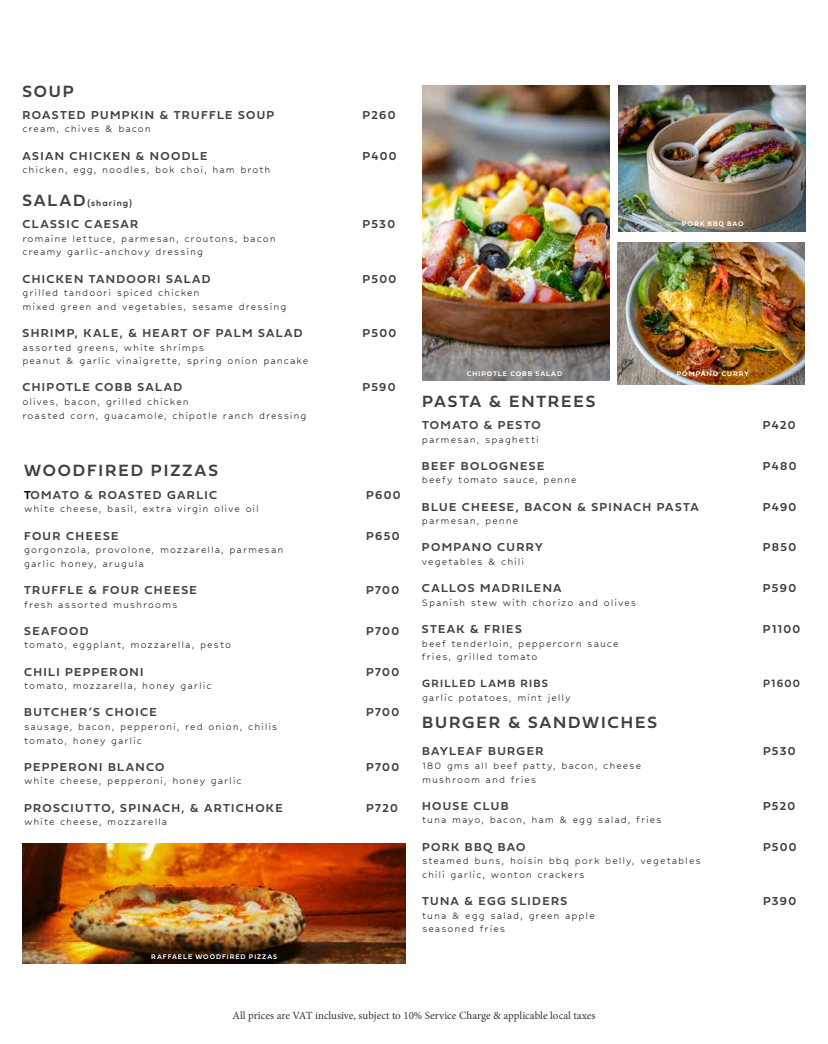
<style>
.page{position:relative;width:828px;height:1044px;background:#fff}
.page>*{position:absolute;margin:0;border:0;box-sizing:border-box;transform-origin:0 0}
.t1{font:17px "Fieldwork Geo Demibold";letter-spacing:.11em;color:#414042}
.t2{font:12px/13.6px "Hubballi";letter-spacing:.08em;color:#292829}
.t3{font:12px "Fieldwork Geo Demibold";letter-spacing:.11em;color:#414042}
.t4{font:11px "Minion Pro";color:#000}
.t5{font:11px "Fieldwork Geo Demibold";letter-spacing:.12em;color:#414042}
.t6{font:9px "Fieldwork Geo Demibold";letter-spacing:.125em;color:#414042}
.t7{font:7px "Fieldwork Geo Demibold";letter-spacing:.13em;color:#fff}
.s1{font-size:17px}
.s2{color:#000}
</style>
<div class="page">
<img style="left:422px;top:85px;width:187px;height:296px">
<img style="left:618px;top:85px;width:188px;height:146px">
<img style="left:618px;top:243px;width:187px;height:141px">
<img style="left:22px;top:843px;width:384px;height:121px">
<h1 class="t1" style="left:22px;top:78px;width:53px">SOUP</h1>
<p class="t3" style="left:22px;top:105px;width:253px">ROASTED PUMPKIN &amp; TRUFFLE SOUP</p>
<p class="t3" style="left:362px;top:105px;width:34px">P260</p>
<p class="t2" style="left:22px;top:121px;width:130px">cream, chives &amp; bacon</p>
<p class="t3" style="left:22px;top:146px;width:186px">ASIAN CHICKEN &amp; NOODLE</p>
<p class="t3" style="left:362px;top:146px;width:36px">P400</p>
<p class="t2" style="left:22px;top:162px;width:250px">chicken, egg, noodles, bok choi, ham broth</p>
<p class="t6" style="left:22px;top:196px;width:111px"><span class="s1">SALAD</span>(sharing)</p>
<p class="t3" style="left:22px;top:215px;width:117px">CLASSIC CAESAR</p>
<p class="t3" style="left:362px;top:215px;width:34px">P530</p>
<p class="t2" style="left:22px;top:231px;width:255px">romaine lettuce, parmesan, croutons, bacon creamy garlic-anchovy dressing</p>
<p class="t3" style="left:22px;top:269px;width:190px">CHICKEN TANDOORI SALAD</p>
<p class="t3" style="left:362px;top:269px;width:35px">P500</p>
<p class="t2" style="left:22px;top:285px;width:265px">grilled tandoori spiced chicken<br>mixed green and vegetables, sesame dressing</p>
<p class="t3" style="left:22px;top:324px;width:282px">SHRIMP, KALE, &amp; HEART OF PALM SALAD</p>
<p class="t3" style="left:362px;top:324px;width:35px">P500</p>
<p class="t2" style="left:22px;top:340px;width:287px">assorted greens, white shrimps<br>peanut &amp; garlic vinaigrette, spring onion pancake</p>
<p class="t3" style="left:22px;top:378px;width:161px">CHIPOTLE COBB SALAD</p>
<p class="t3" style="left:362px;top:378px;width:35px">P590</p>
<p class="t2" style="left:22px;top:394px;width:286px">olives, bacon, grilled chicken<br>roasted corn, guacamole, chipotle ranch dressing</p>
<h1 class="t1" style="left:422px;top:388px;width:175px">PASTA &amp; ENTREES</h1>
<p class="t3" style="left:422px;top:416px;width:120px">TOMATO &amp; PESTO</p>
<p class="t3" style="left:763px;top:416px;width:34px">P420</p>
<p class="t2" style="left:422px;top:432px;width:118px">parmesan, spaghetti</p>
<p class="t3" style="left:422px;top:456px;width:124px">BEEF BOLOGNESE</p>
<p class="t3" style="left:763px;top:456px;width:35px">P480</p>
<p class="t2" style="left:422px;top:473px;width:156px">beefy tomato sauce, penne</p>
<p class="t3" style="left:422px;top:497px;width:278px">BLUE CHEESE, BACON &amp; SPINACH PASTA</p>
<p class="t3" style="left:763px;top:497px;width:35px">P490</p>
<p class="t2" style="left:422px;top:513px;width:98px">parmesan, penne</p>
<p class="t3" style="left:422px;top:538px;width:123px">POMPANO CURRY</p>
<p class="t3" style="left:763px;top:538px;width:35px">P850</p>
<p class="t2" style="left:422px;top:554px;width:104px">vegetables &amp; chili</p>
<p class="t3" style="left:422px;top:579px;width:141px">CALLOS MADRILENA</p>
<p class="t3" style="left:763px;top:579px;width:35px">P590</p>
<p class="t2" style="left:422px;top:595px;width:216px">Spanish stew with chorizo and olives</p>
<p class="t3" style="left:422px;top:620px;width:101px">STEAK &amp; FRIES</p>
<p class="t3" style="left:763px;top:620px;width:39px">P1100</p>
<p class="t2" style="left:422px;top:636px;width:198px">beef tenderloin, peppercorn sauce fries, grilled tomato</p>
<p class="t5" style="left:422px;top:675px;width:128px">GRILLED LAMB RIBS</p>
<p class="t5" style="left:763px;top:675px;width:39px">P1600</p>
<p class="t2" style="left:422px;top:690px;width:150px">garlic potatoes, mint jelly</p>
<h1 class="t1" style="left:422px;top:709px;width:237px">BURGER &amp; SANDWICHES</h1>
<p class="t3" style="left:422px;top:742px;width:123px">BAYLEAF BURGER</p>
<p class="t3" style="left:763px;top:742px;width:34px">P530</p>
<p class="t2" style="left:422px;top:758px;width:221px">180 gms all beef patty, bacon, cheese mushroom and fries</p>
<p class="t3" style="left:422px;top:796px;width:88px">HOUSE CLUB</p>
<p class="t3" style="left:763px;top:796px;width:34px">P520</p>
<p class="t2" style="left:422px;top:813px;width:241px">tuna mayo, bacon, ham &amp; egg salad, fries</p>
<p class="t3" style="left:422px;top:837px;width:105px">PORK BBQ BAO</p>
<p class="t3" style="left:763px;top:837px;width:35px">P500</p>
<p class="t2" style="left:422px;top:853px;width:280px">steamed buns, hoisin bbq pork belly, vegetables chili garlic, wonton crackers</p>
<p class="t3" style="left:422px;top:892px;width:147px">TUNA &amp; EGG SLIDERS</p>
<p class="t3" style="left:763px;top:892px;width:35px">P390</p>
<p class="t2" style="left:422px;top:908px;width:174px">tuna &amp; egg salad, green apple seasoned fries</p>
<p class="t7" style="left:682px;top:218px;width:63px">PORK BBQ BAO</p>
<p class="t7" style="left:467px;top:368px;width:97px">CHIPOTLE COBB SALAD</p>
<p class="t7" style="left:677px;top:368px;width:74px">POMPANO CURRY</p>
<h1 class="t1" style="left:24px;top:457px;width:195px">WOODFIRED PIZZAS</h1>
<p class="t3" style="left:24px;top:485px;width:194px"><span class="s2">T</span>OMATO &amp; ROASTED GARLIC</p>
<p class="t3" style="left:366px;top:485px;width:36px">P600</p>
<p class="t2" style="left:24px;top:501px;width:236px">white cheese, basil, extra virgin olive oil</p>
<p class="t3" style="left:24px;top:526px;width:96px">FOUR CHEESE</p>
<p class="t3" style="left:366px;top:526px;width:35px">P650</p>
<p class="t2" style="left:24px;top:542px;width:261px">gorgonzola, provolone, mozzarella, parmesan garlic honey, arugula</p>
<p class="t3" style="left:24px;top:581px;width:174px">TRUFFLE &amp; FOUR CHEESE</p>
<p class="t3" style="left:366px;top:581px;width:34px">P700</p>
<p class="t2" style="left:24px;top:597px;width:155px">fresh assorted mushrooms</p>
<p class="t3" style="left:24px;top:621px;width:66px">SEAFOOD</p>
<p class="t3" style="left:366px;top:621px;width:34px">P700</p>
<p class="t2" style="left:24px;top:637px;width:208px">tomato, eggplant, mozzarella, pesto</p>
<p class="t3" style="left:24px;top:662px;width:121px">CHILI PEPPERONI</p>
<p class="t3" style="left:366px;top:662px;width:34px">P700</p>
<p class="t2" style="left:24px;top:678px;width:189px">tomato, mozzarella, honey garlic</p>
<p class="t3" style="left:24px;top:703px;width:134px">BUTCHER’S CHOICE</p>
<p class="t3" style="left:366px;top:703px;width:34px">P700</p>
<p class="t2" style="left:24px;top:719px;width:255px">sausage, bacon, pepperoni, red onion, chilis tomato, honey garlic</p>
<p class="t3" style="left:24px;top:757px;width:142px">PEPPERONI BLANCO</p>
<p class="t3" style="left:366px;top:757px;width:34px">P700</p>
<p class="t2" style="left:24px;top:773px;width:219px">white cheese, pepperoni, honey garlic</p>
<p class="t3" style="left:24px;top:798px;width:260px">PROSCIUTTO, SPINACH, &amp; ARTICHOKE</p>
<p class="t3" style="left:366px;top:798px;width:33px">P720</p>
<p class="t2" style="left:24px;top:814px;width:145px">white cheese, mozzarella</p>
<p class="t7" style="left:151px;top:951px;width:128px">RAFFAELE WOODFIRED PIZZAS</p>
<p class="t4" style="left:232px;top:1009px;width:365px">All prices are VAT inclusive, subject to 10% Service Charge &amp; applicable local taxes</p>
</div>
